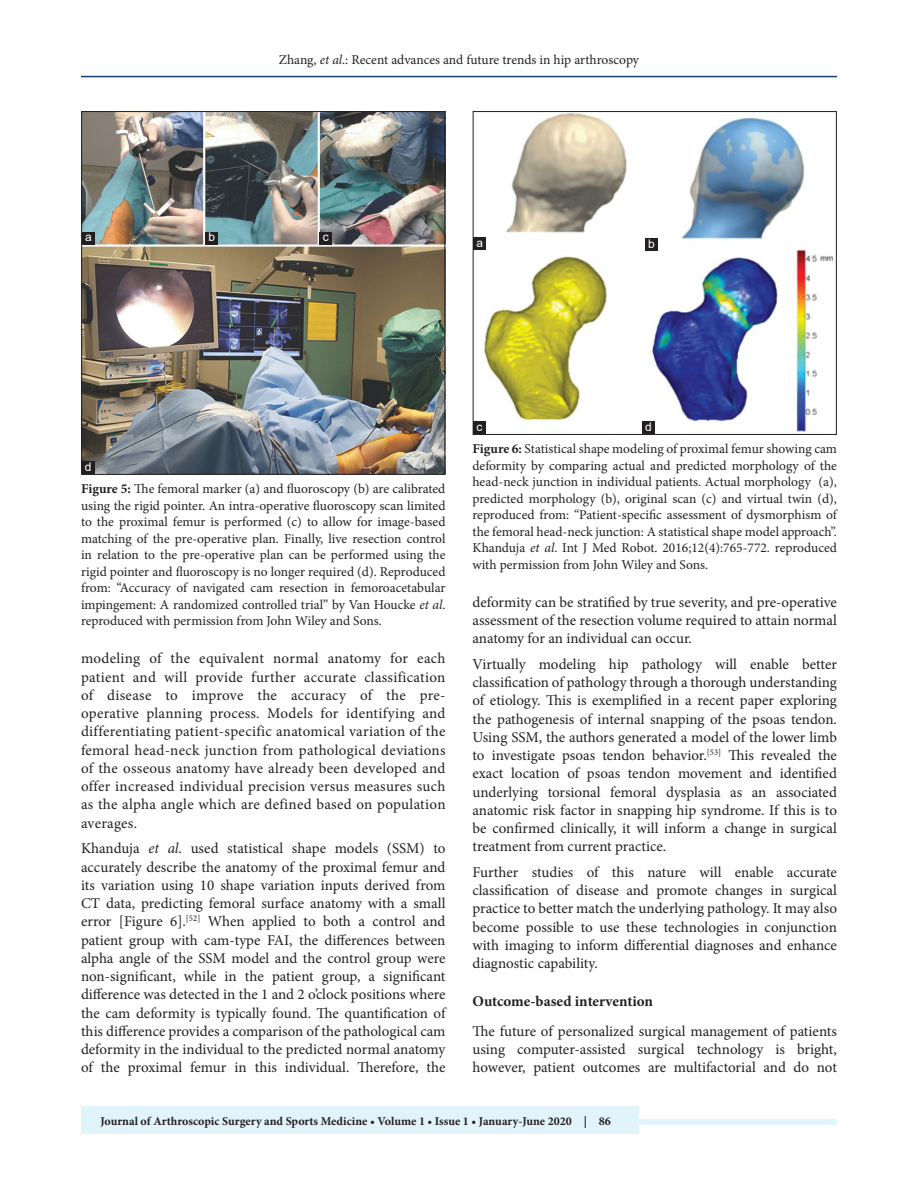
<style>
.page{position:relative;width:918px;height:1188px;background:#fff}
.page>*{position:absolute;margin:0;border:0;box-sizing:border-box;transform-origin:0 0}
.TX{font:15px/18.3px "Minion Pro";color:#231f20;text-align:justify}
.t1{font:700 15px "Minion Pro";letter-spacing:-.005em;color:#231f20}
.FGC{font:13.5px/16.5px "Minion Pro";color:#231f20;text-align:justify}
.t2{font:700 12px "Minion Pro";color:#231f20}
.LABEL{font:12px "Arial";color:#fff}
.s1{font-style:italic}
.s2{font-weight:700}
</style>
<div class="page">
<hr style="left:81px;top:76px;width:756px;height:1px;background:#164077">
<div style="left:81px;top:1119px;width:756px;height:6px;background:#e1f4fc"></div>
<div style="left:81px;top:1106px;width:558px;height:28px;background:#e1f4fc"></div>
<img style="left:475px;top:113px;width:359px;height:319px">
<div style="left:473px;top:111px;width:364px;height:324px;border:1px solid #231f20"></div>
<div style="left:473px;top:237px;width:13px;height:13px;background:#231f20"></div>
<div style="left:645px;top:238px;width:13px;height:13px;background:#231f20"></div>
<div style="left:473px;top:422px;width:13px;height:12px;background:#231f20"></div>
<div style="left:642px;top:422px;width:13px;height:12px;background:#231f20"></div>
<img style="left:83px;top:113px;width:360px;height:360px">
<div style="left:81px;top:111px;width:364px;height:364px;border:1px solid #231f20"></div>
<div style="left:82px;top:232px;width:13px;height:12px;background:#231f20"></div>
<div style="left:205px;top:232px;width:13px;height:13px;background:#231f20"></div>
<div style="left:319px;top:232px;width:13px;height:12px;background:#231f20"></div>
<div style="left:82px;top:461px;width:13px;height:13px;background:#231f20"></div>
<p class="FGC" style="left:279px;top:51px;width:362px">Zhang, <span class="s1">et al</span>.: Recent advances and future trends in hip arthroscopy</p>
<p class="LABEL" style="left:85px;top:229px;width:8px">a</p>
<p class="LABEL" style="left:208px;top:229px;width:8px">b</p>
<p class="LABEL" style="left:323px;top:229px;width:7px">c</p>
<p class="LABEL" style="left:476px;top:234px;width:8px">a</p>
<p class="LABEL" style="left:648px;top:235px;width:8px">b</p>
<p class="LABEL" style="left:85px;top:459px;width:8px">d</p>
<p class="FGC" style="left:81px;top:481px;width:366px"><span class="s2">Figure 5:</span> The femoral marker (a) and fluoroscopy (b) are calibrated using the rigid pointer. An intra-operative fluoroscopy scan limited to the proximal femur is performed (c) to allow for image-based matching of the pre-operative plan. Finally, live resection control in relation to the pre-operative plan can be performed using the rigid pointer and fluoroscopy is no longer required (d). Reproduced from: “Accuracy of navigated cam resection in femoroacetabular impingement: A randomized controlled trial” by Van Houcke <span class="s1">et al</span>. reproduced with permission from John Wiley and Sons.</p>
<p class="TX" style="left:81px;top:649px;width:366px">modeling of the equivalent normal anatomy for each patient and will provide further accurate classification of disease to improve the accuracy of the pre&shy;operative planning process. Models for identifying and differentiating patient-specific anatomical variation of the femoral head-neck junction from pathological deviations of the osseous anatomy have already been developed and offer increased individual precision versus measures such as the alpha angle which are defined based on population averages.</p>
<p class="TX" style="left:81px;top:839px;width:366px">Khanduja <span class="s1">et al</span>. used statistical shape models (SSM) to accurately describe the anatomy of the proximal femur and its variation using 10 shape variation inputs derived from CT data, predicting femoral surface anatomy with a small error [Figure 6].<sup>[52]</sup> When applied to both a control and patient group with cam-type FAI, the differences between alpha angle of the SSM model and the control group were non-significant, while in the patient group, a significant difference was detected in the 1 and 2 o’clock positions where the cam deformity is typically found. The quantification of this difference provides a comparison of the pathological cam deformity in the individual to the predicted normal anatomy of the proximal femur in this individual. Therefore, the</p>
<p class="LABEL" style="left:477px;top:419px;width:7px">c</p>
<p class="LABEL" style="left:645px;top:419px;width:8px">d</p>
<p class="FGC" style="left:473px;top:441px;width:366px"><span class="s2">Figure 6:</span> Statistical shape modeling of proximal femur showing cam deformity by comparing actual and predicted morphology of the head-neck junction in individual patients. Actual morphology (a), predicted morphology (b), original scan (c) and virtual twin (d), reproduced from: “Patient-specific assessment of dysmorphism of the femoral head-neck junction: A statistical shape model approach”.<br>Khanduja <span class="s1">et al</span>. Int J Med Robot. 2016;12(4):765-772. reproduced with permission from John Wiley and Sons.</p>
<p class="TX" style="left:472px;top:593px;width:366px">deformity can be stratified by true severity, and pre-operative assessment of the resection volume required to attain normal anatomy for an individual can occur.</p>
<p class="TX" style="left:472px;top:655px;width:366px">Virtually modeling hip pathology will enable better classification of pathology through a thorough understanding of etiology. This is exemplified in a recent paper exploring the pathogenesis of internal snapping of the psoas tendon.<br>Using SSM, the authors generated a model of the lower limb to investigate psoas tendon behavior.<sup>[53]</sup> This revealed the exact location of psoas tendon movement and identified underlying torsional femoral dysplasia as an associated anatomic risk factor in snapping hip syndrome. If this is to be confirmed clinically, it will inform a change in surgical treatment from current practice.</p>
<p class="TX" style="left:472px;top:863px;width:366px">Further studies of this nature will enable accurate classification of disease and promote changes in surgical practice to better match the underlying pathology. It may also become possible to use these technologies in conjunction with imaging to inform differential diagnoses and enhance diagnostic capability.</p>
<h2 class="t1" style="left:472px;top:990px;width:182px">Outcome-based intervention</h2>
<p class="TX" style="left:472px;top:1022px;width:366px">The future of personalized surgical management of patients using computer-assisted surgical technology is bright, however, patient outcomes are multifactorial and do not</p>
<p class="t2" style="left:100px;top:1113px;width:512px">Journal of Arthroscopic Surgery and Sports Medicine • Volume 1 • Issue 1 • January-June 2020 | 86</p>
</div>
